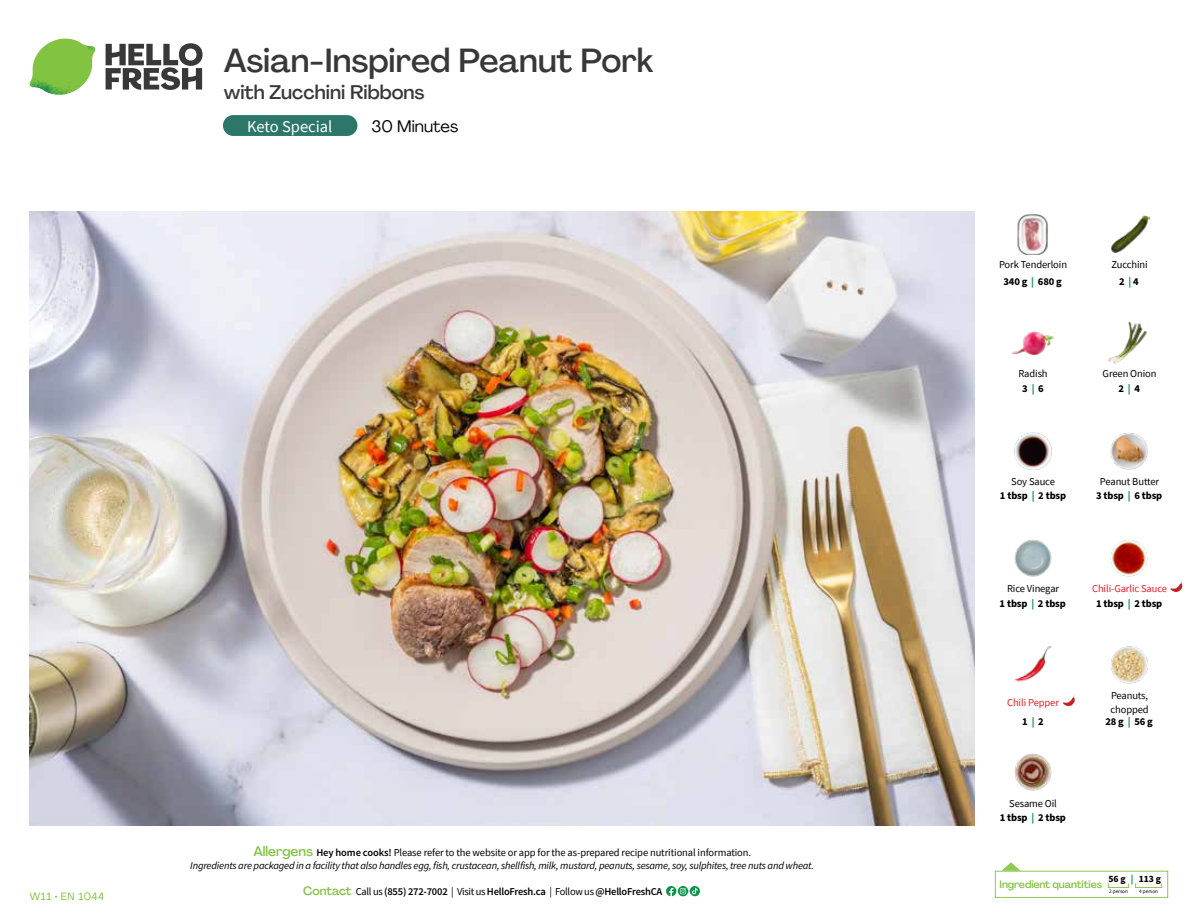
<style>
.page{position:relative;width:1188px;height:918px;background:#fff}
.page>*{position:absolute;margin:0;border:0;box-sizing:border-box;transform-origin:0 0}
.t1{font:500 33px "Agrandir";color:#383839}
.t2{font:500 19.5px "Agrandir";color:#383839}
.t3{font:16.5px "Source Sans Pro";color:#fff}
.t4{font:16.5px "Agrandir";color:#000}
.t5{font:italic 10.5px/13.5px "Source Sans Pro";letter-spacing:-.02em;color:#000;text-align:center}
.t6{font:10.5px/14.9px "Source Sans Pro";letter-spacing:-.01em;color:#000;text-align:center}
.t7{font:600 10.5px "Source Sans Pro";letter-spacing:-.02em;color:#000}
.t8{font:700 10.5px/14.9px "Source Sans Pro";letter-spacing:-.01em;color:#000;text-align:center}
.t9{font:10.5px/14.9px "Source Sans Pro";letter-spacing:-.01em;color:#ed1d24;text-align:center}
.t10{font:500 10.5px "Agrandir";letter-spacing:-.01em;color:#82c341}
.t11{font:10.5px "Agrandir";letter-spacing:.05em;color:#82c341}
.t12{font:700 9.6px "Source Sans Pro";color:#000}
.t13{font:5.25px "Source Sans Pro";letter-spacing:-.01em;color:#000}
.s1{font-family:"Agrandir";font-weight:500;font-style:normal;font-size:13.5px;color:#82c341}
.s2{font-weight:600;font-style:normal}
.s3{font-style:normal}
.s4{font-family:"Agrandir";font-weight:500;font-size:12px;color:#82c341}
.s5{font-weight:400}
.s6{font-weight:700}
.s7{font-weight:700;color:#0b9446}
.s8{color:#0b9446}
.s9{font-weight:700;color:#000}
</style>
<div class="page">
<svg style="left:106px;top:43px;width:97px;height:47px"></svg>
<svg style="left:34px;top:39px;width:59px;height:38px"></svg>
<img style="left:65px;top:39px;width:30px;height:25px">
<img style="left:33px;top:60px;width:56px;height:10px">
<img style="left:29px;top:64px;width:58px;height:31px">
<img style="left:64px;top:70px;width:25px;height:24px">
<img style="left:30px;top:211px;width:945px;height:615px">
<svg style="left:690px;top:886px;width:10px;height:10px"></svg>
<svg style="left:666px;top:886px;width:32px;height:10px"></svg>
<svg style="left:1002px;top:862px;width:19px;height:9px"></svg>
<div style="left:995px;top:871px;width:173px;height:27px;border:1px solid #91c84e"></div>
<div style="left:1108px;top:883px;width:21px;height:5px;border:1px solid #91c84e"></div>
<div style="left:1135px;top:883px;width:27px;height:5px;border:1px solid #91c84e"></div>
<div style="left:223px;top:115px;width:134px;height:21px;background:#2c776a;border-radius:10px"></div>
<img style="left:1011px;top:331px;width:43px;height:24px">
<img style="left:1108px;top:321px;width:39px;height:44px">
<img style="left:1014px;top:432px;width:38px;height:38px">
<img style="left:1110px;top:433px;width:38px;height:37px">
<img style="left:1014px;top:539px;width:38px;height:38px">
<img style="left:1110px;top:540px;width:38px;height:37px">
<img style="left:1014px;top:646px;width:38px;height:36px">
<img style="left:1014px;top:753px;width:38px;height:38px">
<img style="left:1111px;top:215px;width:39px;height:38px">
<img style="left:1017px;top:215px;width:31px;height:39px">
<img style="left:1111px;top:646px;width:37px;height:38px">
<svg style="left:1170px;top:581px;width:12px;height:11px"></svg>
<svg style="left:1063px;top:695px;width:12px;height:12px"></svg>
<h1 class="t1" style="left:224px;top:40px;width:431px">Asian-Inspired Peanut Pork</h1>
<h2 class="t2" style="left:224px;top:80px;width:202px">with Zucchini Ribbons</h2>
<h3 class="t4" style="left:372px;top:116px;width:88px">30 Minutes</h3>
<h3 class="t3" style="left:247px;top:116px;width:87px">Keto Special</h3>
<p class="t11" style="left:30px;top:890px;width:76px">W11 • EN 1044</p>
<p class="t5" style="left:190px;top:846px;width:625px"><span class="s1">Allergens</span> <span class="s2">Hey home cooks!</span> <span class="s3">Please refer to the website or app for the as-prepared recipe nutritional information.<br></span>Ingredients are packaged in a facility that also handles egg, fish, crustacean, shellfish, milk, mustard, peanuts, sesame, soy, sulphites, tree nuts and wheat.</p>
<p class="t7" style="left:303px;top:885px;width:361px"><span class="s4">Contact</span> <span class="s5">Call us</span> (855) 272-7002 <span class="s5">| Visit us</span> HelloFresh.ca <span class="s5">| Follow us</span> @HelloFreshCA</p>
<p class="t6" style="left:999px;top:257px;width:70px;line-height:16.4px">Pork Tenderloin<br><span class="s6">340 g</span> <span class="s7">|</span> <span class="s6">680 g</span></p>
<p class="t6" style="left:1111px;top:256px;width:38px;line-height:16.4px">Zucchini<br><span class="s6">2</span> <span class="s7">|</span> <span class="s6">4</span></p>
<p class="t6" style="left:1018px;top:366px;width:31px">Radish<br><span class="s6">3</span> <span class="s7">|</span> <span class="s6">6</span></p>
<p class="t6" style="left:1103px;top:366px;width:55px">Green Onion<br><span class="s6">2</span> <span class="s7">|</span> <span class="s6">4</span></p>
<p class="t8" style="left:1000px;top:474px;width:68px"><span class="s5">Soy Sauce<br></span>1 tbsp <span class="s8">|</span> 2 tbsp</p>
<p class="t6" style="left:1096px;top:474px;width:68px">Peanut Butter<br><span class="s6">3 tbsp</span> <span class="s7">|</span> <span class="s6">6 tbsp</span></p>
<p class="t6" style="left:1000px;top:581px;width:68px">Rice Vinegar<br><span class="s6">1 tbsp</span> <span class="s7">|</span> <span class="s6">2 tbsp</span></p>
<p class="t9" style="left:1092px;top:581px;width:76px">Chili-Garlic Sauce<br><span class="s9">1 tbsp</span> <span class="s7">|</span> <span class="s9">2 tbsp</span></p>
<p class="t9" style="left:1007px;top:693px;width:53px;line-height:19px">Chili Pepper<br><span class="s9">1</span> <span class="s7">|</span> <span class="s9">2</span></p>
<p class="t6" style="left:1110px;top:689px;width:40px;line-height:13.5px;text-align:left">Peanuts, chopped</p>
<p class="t8" style="left:1105px;top:714px;width:49px">28 g <span class="s8">|</span> 56 g</p>
<p class="t8" style="left:1000px;top:796px;width:68px"><span class="s5">Sesame Oil<br></span>1 tbsp <span class="s8">|</span> 2 tbsp</p>
<p class="t12" style="left:1109px;top:872px;width:54px">56 g <span class="s8">|</span> 113 g</p>
<p class="t13" style="left:1109px;top:888px;width:20px">2 person</p>
<p class="t13" style="left:1139px;top:888px;width:20px">4 person</p>
<p class="t10" style="left:1000px;top:878px;width:104px">Ingredient quantities</p>
</div>
